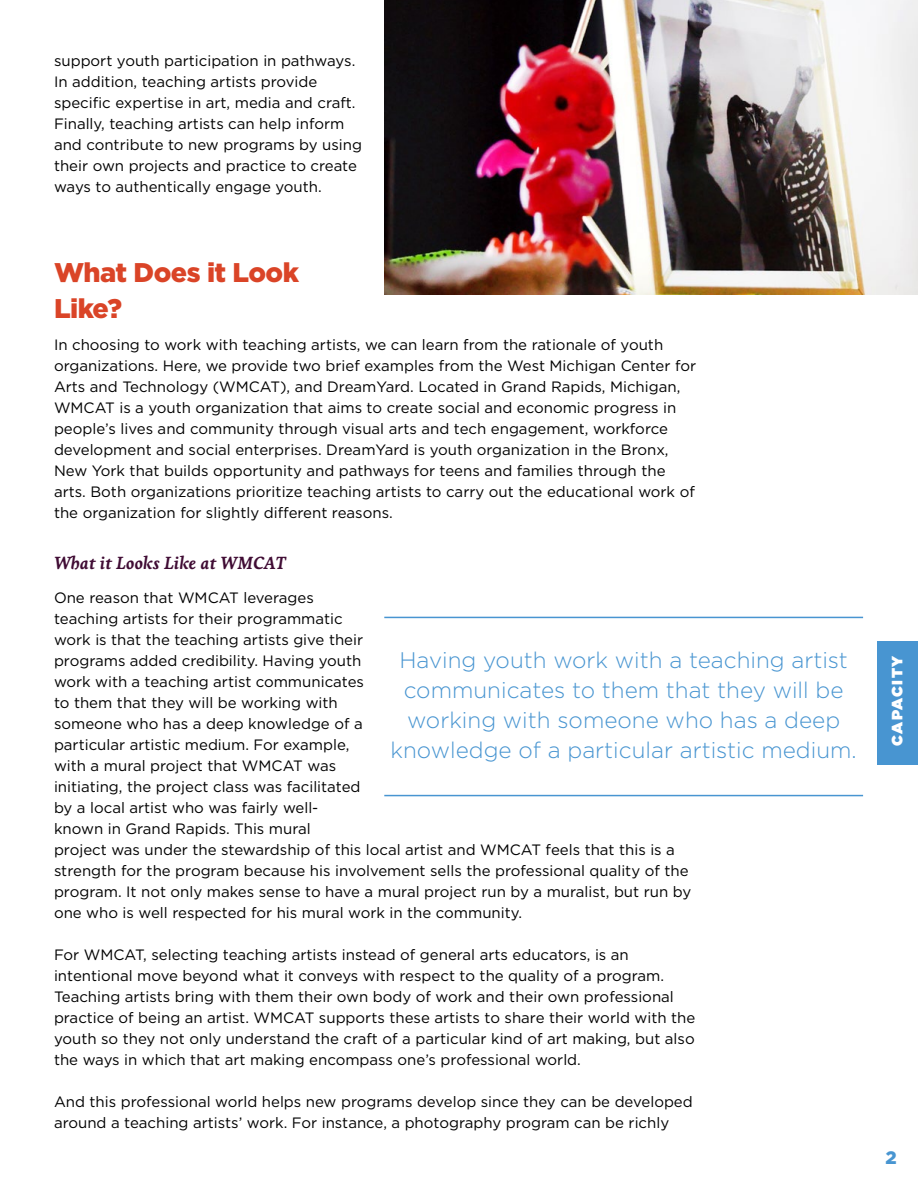
<style>
.page{position:relative;width:918px;height:1188px;background:#fff}
.page>*{position:absolute;margin:0;border:0;box-sizing:border-box;transform-origin:0 0}
.t1{font:900 27px/36px "Gotham";letter-spacing:-.02em;color:#da4427}
.t2{font:300 22.5px/30px "Gotham";color:#4895d1;text-align:center}
.t3{font:italic 700 18px "Livory";color:#400c34}
.t4{font:900 18px "Gotham";color:#4895d1}
.t5{font:15px/21px "Gotham";color:#000}
.t6{font:900 15px "Gotham";letter-spacing:.1em;color:#fff}
</style>
<div class="page">
<img style="left:384px;top:0;width:534px;height:294px">
<hr style="left:384px;top:617px;width:479px;height:1px;background:#4895d1">
<hr style="left:384px;top:795px;width:479px;height:1px;background:#4895d1">
<div style="left:878px;top:642px;width:40px;height:123px;background:#4895d1"></div>
<p class="t5" style="left:54px;top:50px;width:310px">support youth participation in pathways.<br>In addition, teaching artists provide specific expertise in art, media and craft.<br>Finally, teaching artists can help inform and contribute to new programs by using their own projects and practice to create ways to authentically engage youth.</p>
<h1 class="t1" style="left:54px;top:254px;width:247px">What Does it Look<br>Like?</h1>
<p class="t5" style="left:54px;top:334px;width:644px">In choosing to work with teaching artists, we can learn from the rationale of youth organizations. Here, we provide two brief examples from the West Michigan Center for Arts and Technology (WMCAT), and DreamYard. Located in Grand Rapids, Michigan, WMCAT is a youth organization that aims to create social and economic progress in people’s lives and community through visual arts and tech engagement, workforce development and social enterprises. DreamYard is youth organization in the Bronx, New York that builds opportunity and pathways for teens and families through the arts. Both organizations prioritize teaching artists to carry out the educational work of the organization for slightly different reasons.</p>
<p class="t3" style="left:54px;top:552px;width:233px">What it Looks Like at WMCAT</p>
<p class="t5" style="left:54px;top:587px;width:639px">One reason that WMCAT leverages<br>teaching artists for their programmatic<br>work is that the teaching artists give their<br>programs added credibility. Having youth<br>work with a teaching artist communicates<br>to them that they will be working with<br>someone who has a deep knowledge of a<br>particular artistic medium. For example,<br>with a mural project that WMCAT was<br>initiating, the project class was facilitated<br>by a local artist who was fairly well-<br>known in Grand Rapids. This mural<br>project was under the stewardship of this local artist and WMCAT feels that this is a strength for the program because his involvement sells the professional quality of the program. It not only makes sense to have a mural project run by a muralist, but run by one who is well respected for his mural work in the community.</p>
<p class="t5" style="left:54px;top:944px;width:643px">For WMCAT, selecting teaching artists instead of general arts educators, is an intentional move beyond what it conveys with respect to the quality of a program.<br>Teaching artists bring with them their own body of work and their own professional practice of being an artist. WMCAT supports these artists to share their world with the youth so they not only understand the craft of a particular kind of art making, but also the ways in which that art making encompass one’s professional world.</p>
<p class="t5" style="left:54px;top:1091px;width:640px">And this professional world helps new programs develop since they can be developed around a teaching artists’ work. For instance, a photography program can be richly</p>
<h2 class="t2" style="left:391px;top:644px;width:468px">Having youth work with a teaching artist communicates to them that they will be working with someone who has a deep knowledge of a particular artistic medium.</h2>
<p class="t6" style="left:886px;top:746px;width:92px;rotate:-90deg">CAPACITY</p>
<p class="t4" style="left:885px;top:1145px;width:13px">2</p>
</div>
